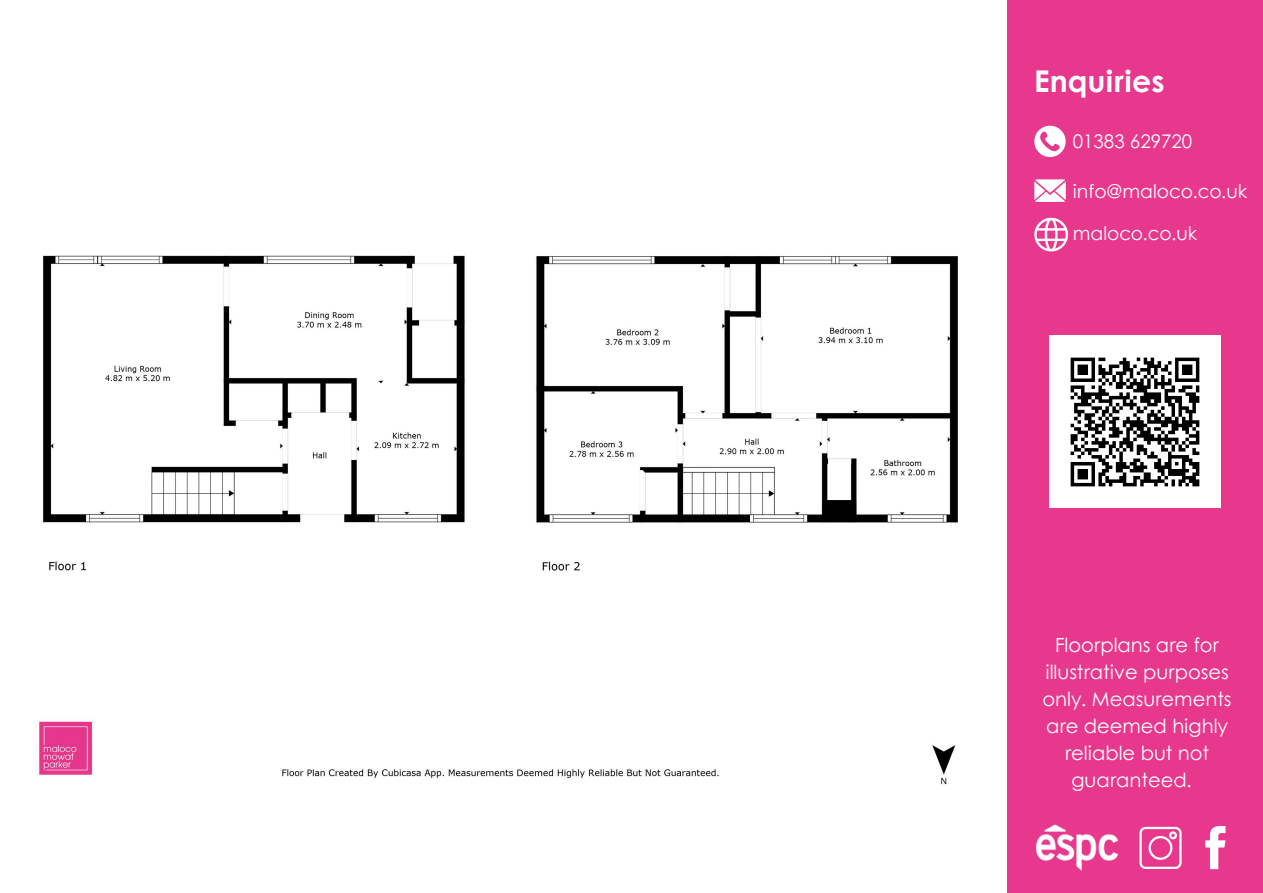
<style>
.page{position:relative;width:1263px;height:893px;background:#fff}
.page>*{position:absolute;margin:0;border:0;box-sizing:border-box;transform-origin:0 0}
.t1{font:700 30px "Century Gothic";color:#fefefe}
.t2{font:19.5px/27px "Century Gothic";color:#fefefe;text-align:center}
.t3{font:18.75px "Century Gothic";color:#fefefe}
</style>
<div class="page">
<div style="left:1007px;top:0;width:256px;height:893px;background:#e8388d"></div>
<svg style="left:1205px;top:826px;width:20px;height:43px"></svg>
<img style="left:1036px;top:824px;width:82px;height:47px">
<svg style="left:1139px;top:827px;width:42px;height:42px"></svg>
<svg style="left:1034px;top:126px;width:31px;height:31px"></svg>
<svg style="left:1034px;top:179px;width:32px;height:23px"></svg>
<svg style="left:1034px;top:218px;width:34px;height:33px"></svg>
<img style="left:39px;top:255px;width:919px;height:530px">
<img style="left:1050px;top:335px;width:170px;height:173px">
<p class="t1" style="left:1034px;top:58px;width:132px">Enquiries</p>
<h1 class="t3" style="left:1073px;top:127px;width:121px">01383 629720</h1>
<p class="t3" style="left:1073px;top:177px;width:176px">info@maloco.co.uk</p>
<p class="t3" style="left:1073px;top:219px;width:126px">maloco.co.uk</p>
<p class="t2" style="left:1042px;top:631px;width:191px">Floorplans are for illustrative purposes only. Measurements are deemed highly reliable but not guaranteed.</p>
</div>
